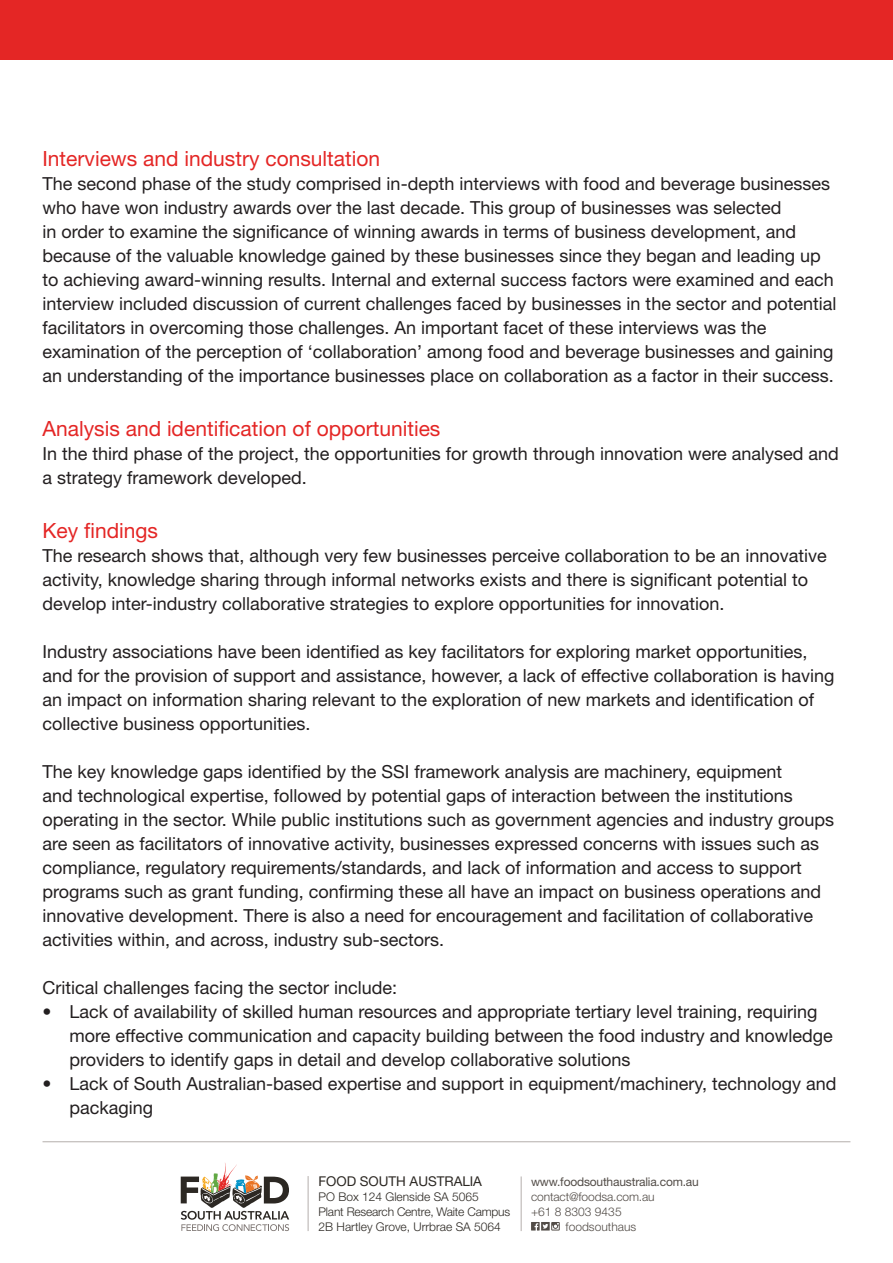
<style>
.page{position:relative;width:893px;height:1263px;background:#fff}
.page>*{position:absolute;margin:0;border:0;box-sizing:border-box;transform-origin:0 0}
.t1{font:21px "Helvetica Neue LT Std";color:#e42625}
.t2{font:18px/24px "Helvetica Neue LT Std";color:#231f20}
.t3{font:13.5px "Helvetica Neue LT Std";letter-spacing:-.005em;color:#2c2823}
.t4{font:300 12px/15px "Helvetica Neue LT Std";color:#2c2823}
.t5{font:300 12px "Helvetica Neue LT Std";color:#524c47}
.t6{font:12px "Helvetica Neue LT Std";letter-spacing:-.015em;color:#524c47}
</style>
<div class="page">
<svg style="left:531px;top:1222px;width:29px;height:8px"></svg>
<hr style="left:43px;top:1141px;width:807px;height:1px;background:#b4aeac">
<svg style="left:181px;top:1163px;width:108px;height:68px"></svg>
<hr style="left:308px;top:1176px;width:1px;height:55px;background:#b4aeac">
<hr style="left:521px;top:1176px;width:1px;height:55px;background:#b4aeac">
<div style="left:0;top:0;width:893px;height:59px;background:#e42625"></div>
<p class="t1" style="left:43px;top:146px;width:339px">Interviews and industry consultation</p>
<p class="t2" style="left:43px;top:171px;width:795px">The second phase of the study comprised in-depth interviews with food and beverage businesses who have won industry awards over the last decade. This group of businesses was selected<br>in order to examine the significance of winning awards in terms of business development, and because of the valuable knowledge gained by these businesses since they began and leading up to achieving award-winning results. Internal and external success factors were examined and each interview included discussion of current challenges faced by businesses in the sector and potential facilitators in overcoming those challenges. An important facet of these interviews was the examination of the perception of ‘collaboration’ among food and beverage businesses and gaining an understanding of the importance businesses place on collaboration as a factor in their success.</p>
<p class="t1" style="left:43px;top:416px;width:399px">Analysis and identification of opportunities</p>
<p class="t2" style="left:43px;top:441px;width:798px">In the third phase of the project, the opportunities for growth through innovation were analysed and a strategy framework developed.</p>
<p class="t1" style="left:43px;top:518px;width:117px">Key findings</p>
<p class="t2" style="left:43px;top:543px;width:786px">The research shows that, although very few businesses perceive collaboration to be an innovative activity, knowledge sharing through informal networks exists and there is significant potential to develop inter-industry collaborative strategies to explore opportunities for innovation.</p>
<p class="t2" style="left:43px;top:639px;width:793px">Industry associations have been identified as key facilitators for exploring market opportunities, and for the provision of support and assistance, however, a lack of effective collaboration is having an impact on information sharing relevant to the exploration of new markets and identification of collective business opportunities.</p>
<p class="t2" style="left:43px;top:759px;width:793px">The key knowledge gaps identified by the SSI framework analysis are machinery, equipment<br>and technological expertise, followed by potential gaps of interaction between the institutions operating in the sector. While public institutions such as government agencies and industry groups are seen as facilitators of innovative activity, businesses expressed concerns with issues such as compliance, regulatory requirements/standards, and lack of information and access to support programs such as grant funding, confirming these all have an impact on business operations and innovative development. There is also a need for encouragement and facilitation of collaborative activities within, and across, industry sub-sectors.</p>
<p class="t2" style="left:43px;top:975px;width:356px">Critical challenges facing the sector include:</p>
<p class="t2" style="left:70px;top:999px;width:765px;text-indent:-27px">• Lack of availability of skilled human resources and appropriate tertiary level training, requiring more effective communication and capacity building between the food industry and knowledge providers to identify gaps in detail and develop collaborative solutions</p>
<p class="t2" style="left:70px;top:1071px;width:768px;text-indent:-27px">• Lack of South Australian-based expertise and support in equipment/machinery, technology and packaging</p>
<p class="t3" style="left:319px;top:1173px;width:165px">FOOD SOUTH AUSTRALIA</p>
<p class="t4" style="left:319px;top:1189px;width:193px">PO Box 124 Glenside SA 5065<br>Plant Research Centre, Waite Campus<br>2B Hartley Grove, Urrbrae SA 5064</p>
<p class="t6" style="left:531px;top:1175px;width:169px">www.foodsouthaustralia.com.au</p>
<p class="t5" style="left:531px;top:1189px;width:125px">contact@foodsa.com.au</p>
<p class="t5" style="left:531px;top:1204px;width:92px">+61 8 8303 9435</p>
<p class="t5" style="left:566px;top:1219px;width:72px">foodsouthaus</p>
</div>
